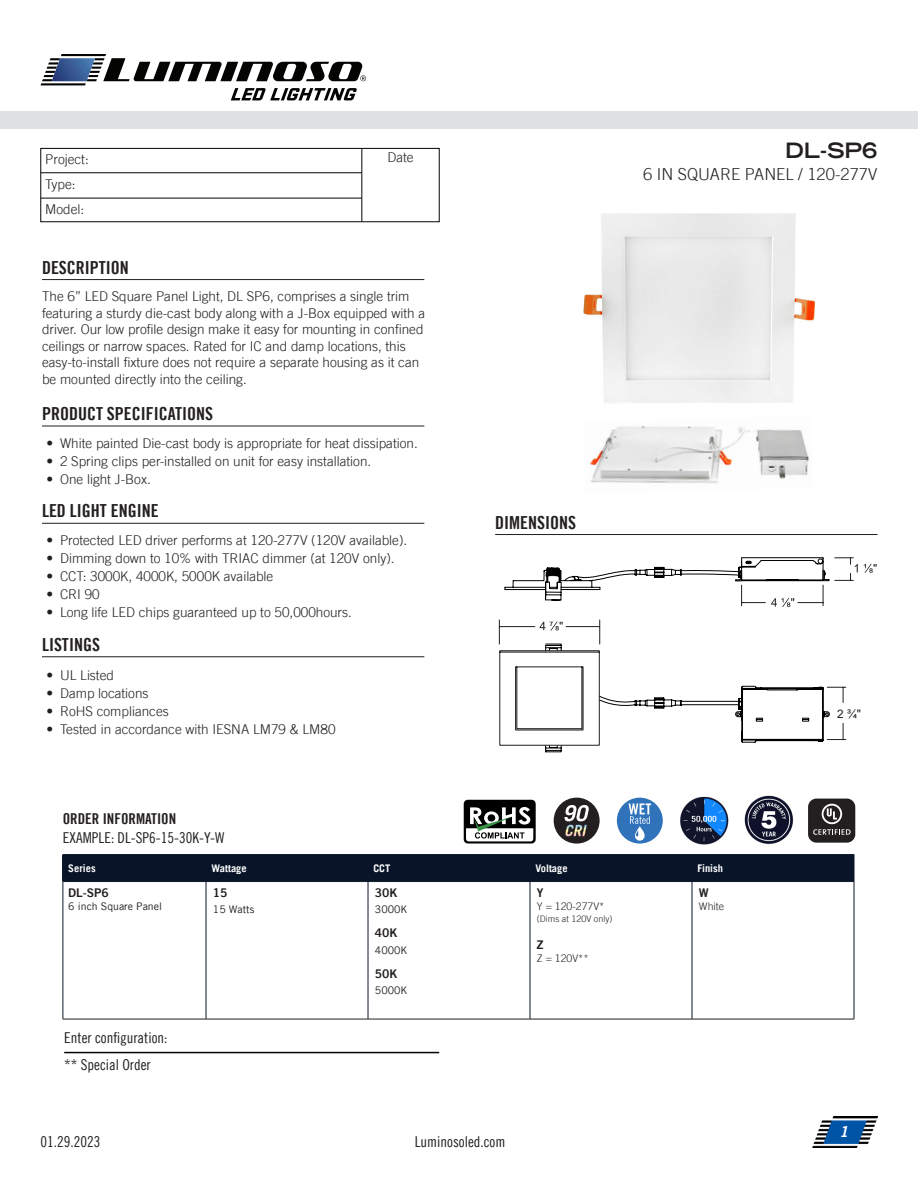
<style>
.page{position:relative;width:918px;height:1188px;background:#fff}
.page>*{position:absolute;margin:0;border:0;box-sizing:border-box;transform-origin:0 0}
.t1{font:700 expanded 21px "Trade Gothic LT";color:#231f20}
.t2{font:18px "Trade Gothic LT Bold Cond Twenty";color:#231f20}
.t3{font:300 16.5px "Trade Gothic LT";color:#231f20}
.t4{font:15px "Trade Gothic LT Cond Eighteen";color:#231f20}
.t5{font:15px "Trade Gothic LT Bold Cond Twenty";color:#231f20}
.t6{font:italic 15px "Trade Gothic LT Bold Two";color:#fff}
.t7{font:300 13.5px/16.5px "Trade Gothic LT";color:#231f20}
.Table_Text{font:12px "Trade Gothic LT Bold Two";color:#231f20}
.Table_Text-2{font:700 12px "Trade Gothic LT";color:#231f20}
.t8{font:11.7px "Arial";color:#231f20}
.Table_Text-3{font:10.5px "Trade Gothic LT";color:#231f20}
.Code___Price_Labels{font:700 10.5px "Trade Gothic LT";color:#fff}
.Table_Text-4{font:300 10.5px "Trade Gothic LT";color:#231f20}
.Table_Text-5{font:300 9px "Trade Gothic LT";color:#231f20}
</style>
<div class="page">
<hr style="left:64px;top:1052px;width:375px;height:1px;background:#040503">
<img style="left:813px;top:1116px;width:65px;height:31px">
<hr style="left:42px;top:279px;width:382px;height:1px;background:#231f20">
<hr style="left:42px;top:426px;width:382px;height:1px;background:#231f20">
<hr style="left:42px;top:523px;width:382px;height:1px;background:#231f20">
<hr style="left:495px;top:534px;width:383px;height:1px;background:#231f20">
<hr style="left:42px;top:656px;width:382px;height:1px;background:#231f20">
<svg style="left:543px;top:557px;width:281px;height:152px"></svg>
<hr style="left:742px;top:557px;width:81px;height:1px;background:#000">
<svg style="left:499px;top:576px;width:101px;height:177px"></svg>
<svg style="left:864px;top:564px;width:13px;height:9px"></svg>
<svg style="left:735px;top:558px;width:123px;height:185px"></svg>
<div style="left:63px;top:855px;width:143px;height:27px;background:#081528"></div>
<div style="left:206px;top:855px;width:162px;height:27px;background:#081528"></div>
<div style="left:368px;top:855px;width:162px;height:27px;background:#081528"></div>
<div style="left:530px;top:855px;width:162px;height:27px;background:#081528"></div>
<div style="left:692px;top:855px;width:162px;height:27px;background:#081528"></div>
<hr style="left:206px;top:882px;width:1px;height:137px;background:#0b1629">
<hr style="left:368px;top:882px;width:1px;height:137px;background:#0b1629">
<hr style="left:530px;top:882px;width:1px;height:137px;background:#0b1629">
<hr style="left:692px;top:882px;width:1px;height:137px;background:#0b1629">
<hr style="left:854px;top:882px;width:1px;height:137px;background:#0b1629">
<hr style="left:63px;top:854px;width:143px;height:1px;background:#0b1629">
<hr style="left:63px;top:882px;width:1px;height:137px;background:#0b1629">
<hr style="left:206px;top:854px;width:162px;height:1px;background:#0b1629">
<hr style="left:368px;top:854px;width:162px;height:1px;background:#0b1629">
<hr style="left:530px;top:854px;width:162px;height:1px;background:#0b1629">
<hr style="left:692px;top:854px;width:162px;height:1px;background:#0b1629">
<svg style="left:854px;top:855px;width:1px;height:26px"></svg>
<hr style="left:63px;top:1019px;width:143px;height:1px;background:#231f20">
<hr style="left:206px;top:1019px;width:162px;height:1px;background:#231f20">
<hr style="left:368px;top:1019px;width:162px;height:1px;background:#231f20">
<hr style="left:530px;top:1019px;width:162px;height:1px;background:#231f20">
<hr style="left:692px;top:1019px;width:162px;height:1px;background:#231f20">
<img style="left:590px;top:426px;width:219px;height:58px">
<img style="left:583px;top:213px;width:233px;height:190px">
<img style="left:680px;top:796px;width:49px;height:49px">
<img style="left:744px;top:795px;width:49px;height:49px">
<svg style="left:464px;top:800px;width:72px;height:43px"></svg>
<div style="left:617px;top:798px;width:46px;height:46px;background:#3073ba;border-radius:50%"></div>
<svg style="left:629px;top:803px;width:22px;height:39px"></svg>
<div style="left:554px;top:798px;width:46px;height:46px;background:#231f20;border-radius:50%"></div>
<svg style="left:565px;top:805px;width:24px;height:32px"></svg>
<div style="left:808px;top:799px;width:47px;height:44px;background:#231f20;border-radius:8px"></div>
<svg style="left:813px;top:804px;width:38px;height:31px"></svg>
<hr style="left:41px;top:173px;width:321px;height:1px;background:#050503">
<hr style="left:41px;top:198px;width:321px;height:1px;background:#050503">
<div style="left:40px;top:148px;width:400px;height:74px;border:1px solid #040503"></div>
<hr style="left:362px;top:148px;width:1px;height:74px;background:#040503">
<div style="left:0;top:111px;width:918px;height:18px;background:#e0e1e3"></div>
<svg style="left:41px;top:54px;width:325px;height:46px"></svg>
<p class="t7" style="left:45px;top:151px;width:45px">Project:</p>
<p class="t7" style="left:387px;top:149px;width:28px">Date</p>
<p class="t7" style="left:45px;top:175px;width:32px">Type:</p>
<p class="t7" style="left:45px;top:201px;width:41px">Model:</p>
<p class="t2" style="left:42px;top:256px;width:88px">DESCRIPTION</p>
<p class="t7" style="left:42px;top:288px;width:385px">The 6” LED Square Panel Light, DL SP6, comprises a single trim featuring a sturdy die-cast body along with a J-Box equipped with a driver. Our low profile design make it easy for mounting in confined ceilings or narrow spaces. Rated for IC and damp locations, this easy-to-install fixture does not require a separate housing as it can be mounted directly into the ceiling.</p>
<p class="t2" style="left:42px;top:403px;width:173px">PRODUCT SPECIFICATIONS</p>
<p class="t7" style="left:46px;top:435px;width:373px">• White painted Die-cast body is appropriate for heat dissipation.</p>
<p class="t7" style="left:46px;top:453px;width:326px">• 2 Spring clips per-installed on unit for easy installation.</p>
<p class="t7" style="left:46px;top:471px;width:106px">• One light J-Box.</p>
<p class="t2" style="left:42px;top:500px;width:118px">LED LIGHT ENGINE</p>
<p class="t7" style="left:46px;top:532px;width:362px">• Protected LED driver performs at 120-277V (120V available).</p>
<p class="t7" style="left:46px;top:550px;width:350px">• Dimming down to 10% with TRIAC dimmer (at 120V only).</p>
<p class="t7" style="left:46px;top:568px;width:228px">• CCT: 3000K, 4000K, 5000K available</p>
<p class="t7" style="left:46px;top:586px;width:55px">• CRI 90</p>
<p class="t7" style="left:46px;top:604px;width:307px">• Long life LED chips guaranteed up to 50,000hours.</p>
<p class="t2" style="left:42px;top:633px;width:59px">LISTINGS</p>
<p class="t7" style="left:46px;top:667px;width:69px">• UL Listed</p>
<p class="t7" style="left:46px;top:685px;width:104px">• Damp locations</p>
<p class="t7" style="left:46px;top:703px;width:124px">• RoHS compliances</p>
<p class="t7" style="left:46px;top:721px;width:291px">• Tested in accordance with IESNA LM79 &amp; LM80</p>
<p class="t5" style="left:63px;top:810px;width:115px">ORDER INFORMATION</p>
<p class="t4" style="left:63px;top:829px;width:163px">EXAMPLE: DL-SP6-15-30K-Y-W</p>
<p class="t1" style="left:785px;top:137px;width:94px">DL-SP6</p>
<p class="t3" style="left:643px;top:164px;width:236px">6 IN SQUARE PANEL / 120-277V</p>
<p class="t2" style="left:495px;top:511px;width:82px">DIMENSIONS</p>
<p class="t8" style="left:837px;top:706px;width:25px">2 ¾"</p>
<p class="Code___Price_Labels" style="left:68px;top:862px;width:29px">Series</p>
<p class="Code___Price_Labels" style="left:211px;top:862px;width:37px">Wattage</p>
<p class="Code___Price_Labels" style="left:373px;top:862px;width:18px">CCT</p>
<p class="Code___Price_Labels" style="left:535px;top:862px;width:34px">Voltage</p>
<p class="Code___Price_Labels" style="left:697px;top:862px;width:27px">Finish</p>
<p class="Table_Text" style="left:68px;top:885px;width:42px">DL-SP6</p>
<p class="Table_Text-3" style="left:68px;top:899px;width:95px">6 inch Square Panel</p>
<p class="Table_Text" style="left:213px;top:885px;width:16px">15</p>
<p class="Table_Text-3" style="left:213px;top:903px;width:43px">15 Watts</p>
<p class="Table_Text" style="left:375px;top:885px;width:24px">30K</p>
<p class="Table_Text-3" style="left:375px;top:903px;width:34px">3000K</p>
<p class="Table_Text" style="left:375px;top:926px;width:24px">40K</p>
<p class="Table_Text-3" style="left:375px;top:944px;width:34px">4000K</p>
<p class="Table_Text" style="left:375px;top:966px;width:24px">50K</p>
<p class="Table_Text-3" style="left:375px;top:984px;width:34px">5000K</p>
<p class="Table_Text" style="left:537px;top:885px;width:8px">Y</p>
<p class="Table_Text-4" style="left:537px;top:900px;width:69px">Y = 120-277V*</p>
<p class="Table_Text-5" style="left:537px;top:914px;width:77px">(Dims at 120V only)</p>
<p class="Table_Text" style="left:537px;top:937px;width:8px">Z</p>
<p class="Table_Text-4" style="left:537px;top:952px;width:53px">Z = 120V**</p>
<p class="Table_Text-2" style="left:699px;top:885px;width:11px">W</p>
<p class="Table_Text-4" style="left:699px;top:900px;width:27px">White</p>
<p class="t4" style="left:64px;top:1029px;width:105px">Enter configuration:</p>
<p class="t4" style="left:64px;top:1056px;width:88px">** Special Order</p>
<p class="t4" style="left:41px;top:1133px;width:61px">01.29.2023</p>
<p class="t4" style="left:415px;top:1133px;width:92px">Luminosoled.com</p>
<p class="t6" style="left:839px;top:1122px;width:11px">1</p>
</div>
